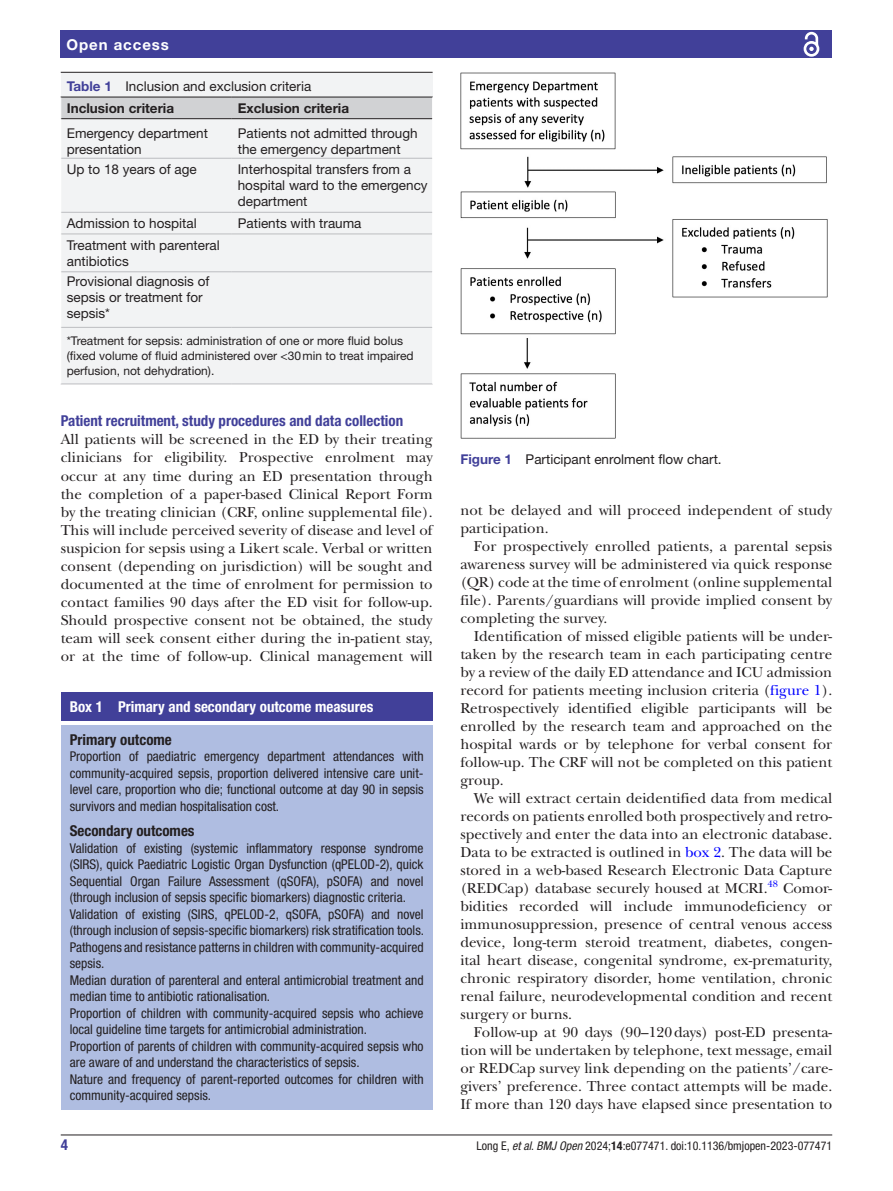
<style>
.page{position:relative;width:893px;height:1191px;background:#fff}
.page>*{position:absolute;margin:0;border:0;box-sizing:border-box;transform-origin:0 0}
.t1{font:15px/18px "New Baskerville";color:#231f20;text-align:justify}
.t2{font:700 condensed 15px "Helvetica Neue LT Std";color:#414099}
.t3{font:700 condensed 15px "Helvetica Neue LT Std";color:#fff}
.t4{font:700 condensed 15px "Helvetica Neue LT Std";color:#231f20}
.t5{font:700 15px "Helvetica Neue LT Std";letter-spacing:.065em;color:#fff}
.t6{font:condensed 13.5px/16.5px "Helvetica Neue LT Std";color:#231f20;text-align:justify}
.t7{font:13.5px/16.2px "Helvetica Neue LT Std";color:#231f20}
.t8{font:700 13.5px "Helvetica Neue LT Std";color:#231f20}
.t9{font:12px/15px "Helvetica Neue LT Std";color:#231f20}
.t10{font:condensed 12px "Helvetica Neue LT Std";color:#231f20}
.t11{font:9.9px "New Baskerville";color:#00f}
.s1{font-weight:700;color:#414099}
.s2{font-weight:700}
.s3{color:#00f}
.s4{font-style:italic}
</style>
<div class="page">
<hr style="left:61px;top:1134px;width:771px;height:1px;background:#231f20">
<div style="left:61px;top:31px;width:771px;height:27px;background:#414099"></div>
<svg style="left:803px;top:31px;width:17px;height:26px"></svg>
<img style="left:460px;top:73px;width:368px;height:366px">
<div style="left:61px;top:73px;width:372px;height:311px;background:#f2f3f4"></div>
<hr style="left:61px;top:72px;width:372px;height:1px;background:#231f20">
<hr style="left:61px;top:158px;width:171px;height:1px;background:#bcbdc0">
<hr style="left:232px;top:158px;width:200px;height:1px;background:#bcbdc0">
<hr style="left:61px;top:212px;width:171px;height:1px;background:#bcbdc0">
<hr style="left:232px;top:212px;width:200px;height:1px;background:#bcbdc0">
<hr style="left:61px;top:234px;width:171px;height:1px;background:#bcbdc0">
<hr style="left:232px;top:234px;width:200px;height:1px;background:#bcbdc0">
<hr style="left:61px;top:271px;width:171px;height:1px;background:#bcbdc0">
<hr style="left:232px;top:271px;width:200px;height:1px;background:#bcbdc0">
<hr style="left:232px;top:327px;width:200px;height:1px;background:#bcbdc0">
<hr style="left:61px;top:327px;width:171px;height:1px;background:#bcbdc0">
<hr style="left:61px;top:384px;width:171px;height:1px;background:#bcbdc0">
<hr style="left:232px;top:384px;width:201px;height:1px;background:#bcbdc0">
<svg style="left:60px;top:97px;width:373px;height:22px;background:#c6c7c9"></svg>
<hr style="left:432px;top:119px;width:1px;height:39px;background:#fff">
<hr style="left:432px;top:158px;width:1px;height:54px;background:#fff">
<svg style="left:432px;top:213px;width:1px;height:20px"></svg>
<hr style="left:432px;top:234px;width:1px;height:38px;background:#fff">
<hr style="left:432px;top:272px;width:1px;height:55px;background:#fff">
<hr style="left:432px;top:327px;width:1px;height:57px;background:#fff">
<div style="left:61px;top:692px;width:372px;height:29px;background:#414099"></div>
<div style="left:61px;top:725px;width:372px;height:384px;background:#afbde1"></div>
<p class="t5" style="left:66px;top:35px;width:104px">Open access</p>
<p class="t7" style="left:67px;top:75px;width:246px;line-height:22px"><span class="s1">Table 1</span> Inclusion and exclusion criteria<br><span class="s2">Inclusion criteria</span></p>
<p class="t8" style="left:238px;top:99px;width:113px">Exclusion criteria</p>
<p class="t7" style="left:67px;top:124px;width:143px">Emergency department presentation</p>
<p class="t7" style="left:238px;top:124px;width:181px">Patients not admitted through the emergency department</p>
<p class="t7" style="left:67px;top:161px;width:132px">Up to 18 years of age</p>
<p class="t7" style="left:238px;top:161px;width:191px">Interhospital transfers from a hospital ward to the emergency department</p>
<p class="t7" style="left:67px;top:215px;width:132px">Admission to hospital</p>
<p class="t7" style="left:238px;top:215px;width:125px">Patients with trauma</p>
<p class="t7" style="left:67px;top:236px;width:155px">Treatment with parenteral antibiotics</p>
<p class="t7" style="left:67px;top:273px;width:144px">Provisional diagnosis of sepsis or treatment for sepsis*</p>
<p class="t9" style="left:67px;top:333px;width:348px">*Treatment for sepsis: administration of one or more fluid bolus (fixed volume of fluid administered over &lt;30min to treat impaired perfusion, not dehydration).</p>
<p class="t2" style="left:61px;top:412px;width:344px">Patient recruitment, study procedures and data collection</p>
<p class="t1" style="left:61px;top:431px;width:373px">All patients will be screened in the ED by their treating clinicians for eligibility. Prospective enrolment may occur at any time during an ED presentation through the completion of a paper-based Clinical Report Form by the treating clinician (CRF, online supplemental file).<br>This will include perceived severity of disease and level of suspicion for sepsis using a Likert scale. Verbal or written consent (depending on jurisdiction) will be sought and documented at the time of enrolment for permission to contact families 90 days after the ED visit for follow-up.<br>Should prospective consent not be obtained, the study team will seek consent either during the in-patient stay, or at the time of follow-up. Clinical management will</p>
<p class="t3" style="left:70px;top:697px;width:305px">Box 1 Primary and secondary outcome measures</p>
<p class="t4" style="left:70px;top:730px;width:104px">Primary outcome</p>
<p class="t6" style="left:70px;top:748px;width:355px">Proportion of paediatric emergency department attendances with community-acquired sepsis, proportion delivered intensive care unit&shy;level care, proportion who die; functional outcome at day 90 in sepsis survivors and median hospitalisation cost.</p>
<p class="t4" style="left:70px;top:822px;width:126px">Secondary outcomes</p>
<p class="t6" style="left:70px;top:839px;width:356px;text-align:left">Validation of existing (systemic inflammatory response syndrome (SIRS), quick Paediatric Logistic Organ Dysfunction (qPELOD-2), quick Sequential Organ Failure Assessment (qSOFA), pSOFA) and novel (through inclusion of sepsis specific biomarkers) diagnostic criteria.<br>Validation of existing (SIRS, qPELOD-2, qSOFA, pSOFA) and novel (through inclusion of sepsis-specific biomarkers) risk stratification tools.<br>Pathogens and resistance patterns in children with community-acquired sepsis.<br>Median duration of parenteral and enteral antimicrobial treatment and median time to antibiotic rationalisation.<br>Proportion of children with community-acquired sepsis who achieve local guideline time targets for antimicrobial administration.<br>Proportion of parents of children with community-acquired sepsis who are aware of and understand the characteristics of sepsis.<br>Nature and frequency of parent-reported outcomes for children with community-acquired sepsis.</p>
<p class="t7" style="left:460px;top:451px;width:263px"><span class="s1">Figure 1</span> Participant enrolment flow chart.</p>
<p class="t1" style="left:460px;top:501px;width:373px">not be delayed and will proceed independent of study participation.</p>
<p class="t1" style="left:460px;top:537px;width:373px;text-indent:13px">For prospectively enrolled patients, a parental sepsis awareness survey will be administered via quick response (QR) code at the time of enrolment (online supplemental file). Parents/guardians will provide implied consent by completing the survey.</p>
<p class="t1" style="left:460px;top:627px;width:373px;text-indent:13px">Identification of missed eligible patients will be under&shy;taken by the research team in each participating centre by a review of the daily ED attendance and ICU admission record for patients meeting inclusion criteria (<span class="s3">figure 1</span>).<br>Retrospectively identified eligible participants will be enrolled by the research team and approached on the hospital wards or by telephone for verbal consent for follow-up. The CRF will not be completed on this patient group.</p>
<p class="t1" style="left:460px;top:789px;width:373px;text-indent:13px">We will extract certain deidentified data from medical records on patients enrolled both prospectively and retro&shy;spectively and enter the data into an electronic database.<br>Data to be extracted is outlined in <span class="s3">box 2</span>. The data will be stored in a web-based Research Electronic Data Capture (REDCap) database securely housed at MCRI.</p>
<p class="t11" style="left:767px;top:877px;width:12px">48</p>
<p class="t1" style="left:460px;top:879px;width:373px;text-indent:323px">Comor&shy;bidities recorded will include immunodeficiency or immunosuppression, presence of central venous access device, long-term steroid treatment, diabetes, congen&shy;ital heart disease, congenital syndrome, ex-prematurity, chronic respiratory disorder, home ventilation, chronic renal failure, neurodevelopmental condition and recent surgery or burns.</p>
<p class="t1" style="left:460px;top:1023px;width:373px;text-indent:14px">Follow-up at 90 days (90–120days) post-ED presenta&shy;tion will be undertaken by telephone, text message, email or REDCap survey link depending on the patients’/care&shy;givers’ preference. Three contact attempts will be made.<br>If more than 120 days have elapsed since presentation to</p>
<p class="t2" style="left:61px;top:1135px;width:9px">4</p>
<p class="t10" style="left:477px;top:1138px;width:357px">Long E, <span class="s4">et al</span>. <span class="s4">BMJ Open</span> 2024;<span class="s2">14</span>:e077471. doi:10.1136/bmjopen-2023-077471</p>
</div>
